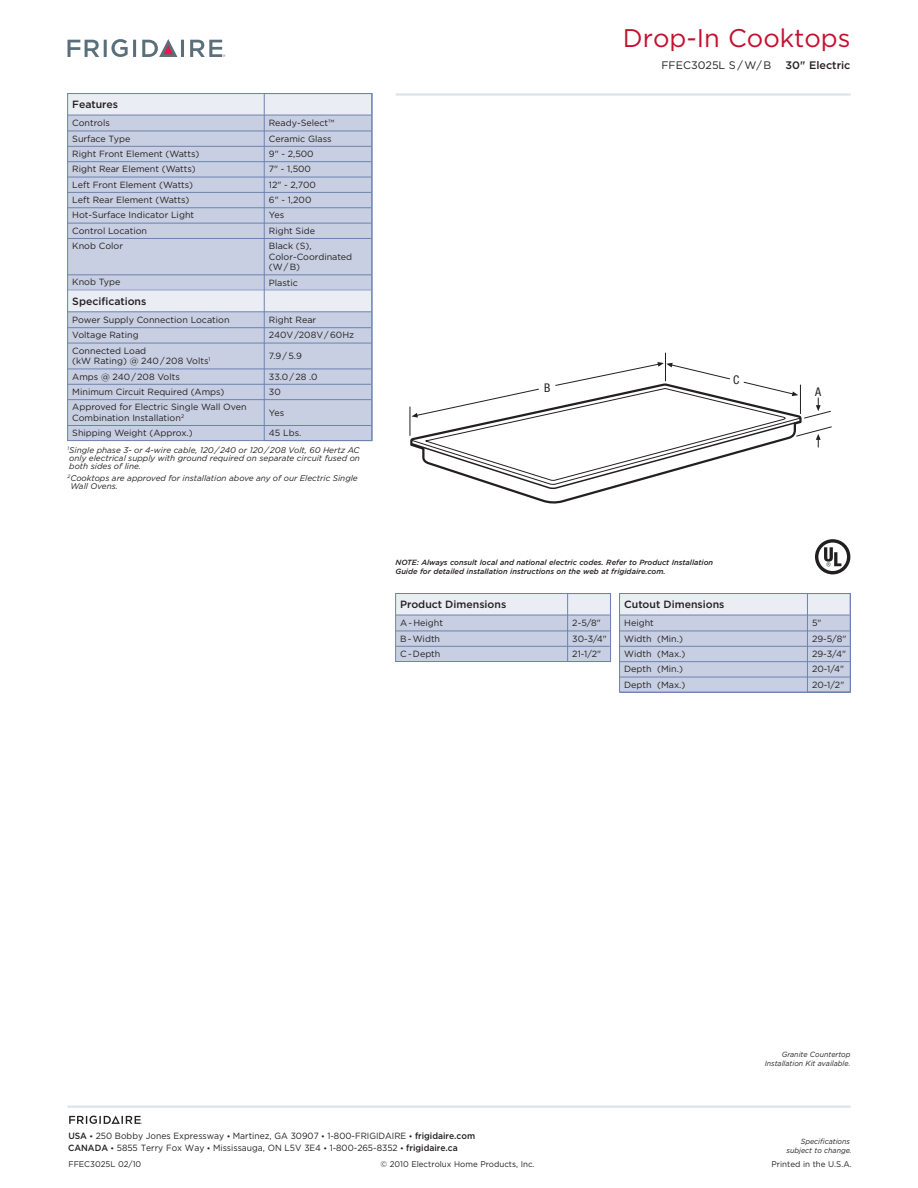
<style>
.page{position:relative;width:918px;height:1188px;background:#fff}
.page>*{position:absolute;margin:0;border:0;box-sizing:border-box;transform-origin:0 0}
.t1{font:25.5px "Gotham";color:#c3102f}
.t2{font:condensed 12px "Helvetica Neue";color:#231f20}
.t3{font:10.8px "Gotham";color:#231f20}
.t4{font:500 10.8px "Gotham";color:#231f20}
.t5{font:500 10.5px "Gotham";color:#231f20}
.t6{font:9px/15.3px "Gotham";color:#231f20}
.t7{font:9px/11.9px "Gotham";color:#231f20;scale:.95 1}
.t8{font:italic 8.25px/8.2px "Gotham";color:#231f20;text-align:justify}
.t9{font:8.25px "Gotham";color:#231f20}
.t10{font:italic 500 7.5px/9px "Gotham";color:#231f20}
.t11{font:italic 7.5px/9px "Gotham";color:#231f20;text-align:right;scale:.95 1}
.s1{font-weight:500}
.s2{font-weight:500;font-size:7.5px}
</style>
<div class="page">
<hr style="left:68px;top:1106px;width:782px;height:2px;background:#dbe4ea">
<svg style="left:68px;top:39px;width:68px;height:18px"></svg>
<svg style="left:142px;top:39px;width:42px;height:18px"></svg>
<svg style="left:190px;top:40px;width:35px;height:17px"></svg>
<hr style="left:396px;top:93px;width:455px;height:3px;background:#dbe4ea">
<div style="left:396px;top:594px;width:215px;height:68px;background:#c8cfe2"></div>
<div style="left:396px;top:594px;width:214px;height:21px;background:#eaedf4"></div>
<hr style="left:396px;top:615px;width:214px;height:1px;background:#6c83af">
<hr style="left:396px;top:631px;width:214px;height:1px;background:#6c83af">
<hr style="left:396px;top:646px;width:214px;height:1px;background:#6c83af">
<div style="left:395px;top:593px;width:216px;height:69px;border:1px solid #6c83af"></div>
<div style="left:620px;top:594px;width:230px;height:98px;background:#c8cfe2"></div>
<div style="left:620px;top:594px;width:230px;height:21px;background:#eaedf4"></div>
<hr style="left:620px;top:615px;width:230px;height:1px;background:#6c83af">
<hr style="left:620px;top:631px;width:230px;height:1px;background:#6c83af">
<hr style="left:620px;top:646px;width:230px;height:1px;background:#6c83af">
<hr style="left:620px;top:661px;width:230px;height:1px;background:#6c83af">
<hr style="left:620px;top:677px;width:230px;height:1px;background:#6c83af">
<hr style="left:620px;top:692px;width:230px;height:1px;background:#6c83af">
<div style="left:619px;top:593px;width:232px;height:99px;border:1px solid #6c83af"></div>
<div style="left:807px;top:593px;width:43px;height:99px;border:1px solid #6c83af"></div>
<div style="left:567px;top:593px;width:44px;height:69px;border:1px solid #6c83af"></div>
<svg style="left:816px;top:539px;width:34px;height:35px"></svg>
<svg style="left:665px;top:352px;width:171px;height:212px"></svg>
<svg style="left:409px;top:406px;width:394px;height:100px"></svg>
<svg style="left:410px;top:353px;width:422px;height:137px"></svg>
<div style="left:68px;top:94px;width:304px;height:347px;background:#c8cfe2"></div>
<div style="left:68px;top:94px;width:303px;height:21px;background:#eaedf4"></div>
<hr style="left:68px;top:115px;width:303px;height:1px;background:#6c83af">
<hr style="left:68px;top:131px;width:303px;height:1px;background:#6c83af">
<hr style="left:68px;top:146px;width:303px;height:1px;background:#6c83af">
<hr style="left:68px;top:161px;width:303px;height:1px;background:#6c83af">
<hr style="left:68px;top:177px;width:303px;height:1px;background:#6c83af">
<hr style="left:68px;top:192px;width:303px;height:1px;background:#6c83af">
<hr style="left:68px;top:208px;width:303px;height:1px;background:#6c83af">
<hr style="left:68px;top:223px;width:303px;height:1px;background:#6c83af">
<hr style="left:68px;top:238px;width:303px;height:1px;background:#6c83af">
<hr style="left:68px;top:275px;width:303px;height:1px;background:#6c83af">
<div style="left:68px;top:290px;width:303px;height:22px;background:#eaedf4"></div>
<hr style="left:68px;top:312px;width:303px;height:1px;background:#6c83af">
<hr style="left:68px;top:327px;width:303px;height:1px;background:#6c83af">
<hr style="left:68px;top:343px;width:303px;height:1px;background:#6c83af">
<hr style="left:68px;top:369px;width:303px;height:1px;background:#6c83af">
<hr style="left:68px;top:384px;width:303px;height:1px;background:#6c83af">
<hr style="left:68px;top:399px;width:303px;height:1px;background:#6c83af">
<hr style="left:68px;top:425px;width:303px;height:1px;background:#6c83af">
<div style="left:264px;top:93px;width:108px;height:348px;border:1px solid #6c83af"></div>
<svg style="left:69px;top:1116px;width:73px;height:8px"></svg>
<p class="t5" style="left:72px;top:97px;width:47px">Features</p>
<p class="t6" style="left:72px;top:115px;width:129px">Controls<br>Surface Type<br>Right Front Element (Watts)<br>Right Rear Element (Watts)<br>Left Front Element (Watts)<br>Left Rear Element (Watts)<br>Hot-Surface Indicator Light<br>Control Location<br>Knob Color</p>
<p class="t6" style="left:72px;top:274px;width:50px">Knob Type</p>
<p class="t5" style="left:72px;top:294px;width:76px">Specifications</p>
<p class="t6" style="left:72px;top:312px;width:159px">Power Supply Connection Location<br>Voltage Rating<br>Connected Load</p>
<p class="t6" style="left:72px;top:353px;width:176px">(kW Rating) @ 240 / 208 Volts<sup>1<br></sup>Amps @ 240 / 208 Volts<br>Minimum Circuit Required (Amps)<br>Approved for Electric Single Wall Oven</p>
<p class="t6" style="left:72px;top:410px;width:122px">Combination Installation<sup>2<br></sup>Shipping Weight (Approx.)</p>
<p class="t6" style="left:269px;top:115px;width:67px">Ready-Select™<br>Ceramic Glass<br>9" - 2,500<br>7" - 1,500<br>12" - 2,700<br>6" - 1,200<br>Yes<br>Right Side<br>Black (S),</p>
<p class="t6" style="left:269px;top:251px;width:85px;line-height:10.5px">Color-Coordinated (W / B)</p>
<p class="t6" style="left:269px;top:274px;width:31px">Plastic</p>
<p class="t6" style="left:269px;top:312px;width:87px">Right Rear<br>240V /208V / 60Hz</p>
<p class="t6" style="left:269px;top:348px;width:34px">7.9 / 5.9</p>
<p class="t6" style="left:269px;top:369px;width:50px">33.0 / 28 .0<br>30</p>
<p class="t6" style="left:269px;top:405px;width:17px">Yes</p>
<p class="t6" style="left:269px;top:425px;width:34px">45 Lbs.</p>
<p class="t8" style="left:68px;top:446px;width:294px"><sup>1</sup>Single phase 3- or 4-wire cable, 120 / 240 or 120 / 208 Volt, 60 Hertz AC only electrical supply with ground required on separate circuit fused on both sides of line.</p>
<p class="t8" style="left:70px;top:474px;width:289px;text-indent:-3px"><sup>2</sup>Cooktops are approved for installation above any of our Electric Single<br>Wall Ovens.</p>
<h1 class="t1" style="left:623px;top:22px;width:229px">Drop-In Cooktops</h1>
<p class="t3" style="left:661px;top:58px;width:111px">FFEC3025L S / W/ B</p>
<p class="t4" style="left:786px;top:58px;width:66px">30" Electric</p>
<h2 class="t2" style="left:544px;top:381px;width:8px">B</h2>
<h2 class="t2" style="left:733px;top:373px;width:8px">C</h2>
<h2 class="t2" style="left:815px;top:385px;width:7px">A</h2>
<p class="t10" style="left:395px;top:558px;width:319px">NOTE: Always consult local and national electric codes. Refer to Product Installation<br>Guide for detailed installation instructions on the web at frigidaire.com.</p>
<p class="t5" style="left:400px;top:597px;width:108px">Product Dimensions</p>
<p class="t6" style="left:400px;top:615px;width:44px">A - Height<br>B - Width<br>C - Depth</p>
<p class="t6" style="left:572px;top:615px;width:36px">2-5/8"<br>30-3/4"<br>21-1/2"</p>
<p class="t5" style="left:624px;top:597px;width:102px">Cutout Dimensions</p>
<p class="t6" style="left:624px;top:615px;width:63px">Height<br>Width (Min.)<br>Width (Max.)<br>Depth (Min.)<br>Depth (Max.)</p>
<p class="t6" style="left:812px;top:615px;width:36px">5"<br>29-5/8"<br>29-3/4"<br>20-1/4"<br>20-1/2"</p>
<p class="t11" style="left:765px;top:1050px;width:92px">Granite Countertop<br>Installation Kit available.</p>
<p class="t7" style="left:68px;top:1130px;width:430px"><span class="s1">USA</span> <span class="s2">•</span> 250 Bobby Jones Expressway <span class="s2">•</span> Martinez, GA 30907 <span class="s2">•</span> 1-800-FRIGIDAIRE <span class="s2">•</span> <span class="s1">frigidaire.com<br>CANADA</span> <span class="s2">•</span> 5855 Terry Fox Way <span class="s2">•</span> Mississauga, ON L5V 3E4 <span class="s2">•</span> 1-800-265-8352 <span class="s2">•</span> <span class="s1">frigidaire.ca</span></p>
<p class="t9" style="left:68px;top:1159px;width:74px">FFEC3025L 02/10</p>
<p class="t9" style="left:380px;top:1159px;width:156px">© 2010 Electrolux Home Products, Inc.</p>
<p class="t9" style="left:771px;top:1159px;width:82px">Printed in the U.S.A.</p>
<p class="t11" style="left:787px;top:1136px;width:70px">Specifications subject to change.</p>
</div>
